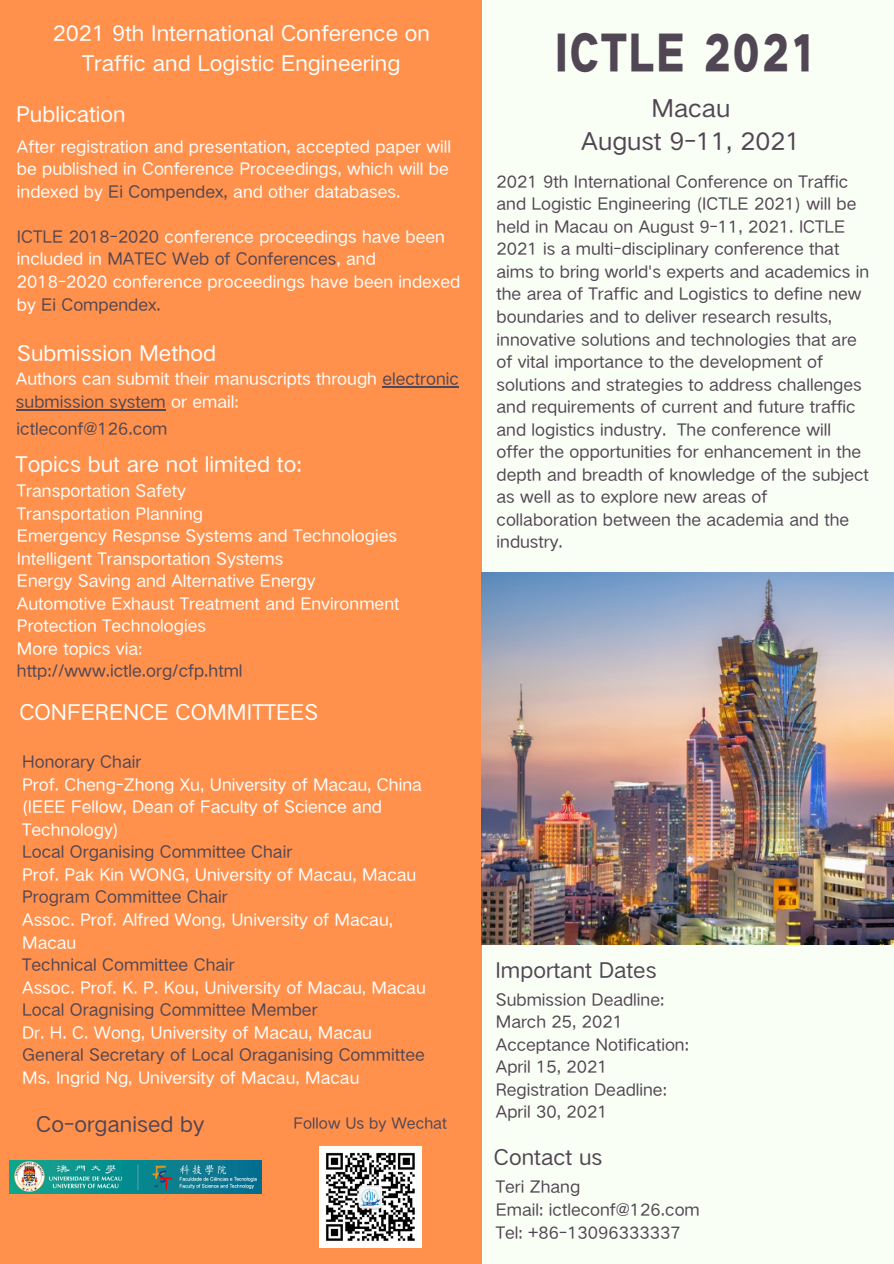
<style>
.page{position:relative;width:894px;height:1264px;background:#fff}
.page>*{position:absolute;margin:0;border:0;box-sizing:border-box;transform-origin:0 0}
.t1{font:48px "HY Qi Hei X4 IEW";letter-spacing:.06em;color:#514653}
.t2{font:24px/32.7px "HY Qi Hei EES";color:#514653;text-align:center}
.t3{font:21px/29.2px "HY Qi Hei EES";color:#fff;text-align:center}
.t4{font:21px "HY Qi Hei EES";color:#514653}
.t5{font:16.5px/22.5px "HY Qi Hei EES";color:#514653}
.t6{font:16.5px/22.5px "HY Qi Hei EES";color:#fff}
.t7{font:15px "HY Qi Hei EES";color:#514653}
.s1{color:#fafff6}
.s2{color:#514653}
</style>
<div class="page">
<div style="left:0;top:0;width:893px;height:1263px;background:#fafff6"></div>
<div style="left:0;top:0;width:481px;height:1263px;background:#ff914d"></div>
<img style="left:9px;top:1160px;width:252px;height:33px">
<img style="left:319px;top:1146px;width:102px;height:101px">
<img style="left:481px;top:573px;width:412px;height:371px">
<hr style="left:16px;top:409px;width:150px;height:1px;background:#514653">
<hr style="left:382px;top:387px;width:77px;height:1px;background:#514653">
<p class="t3" style="left:53px;top:19px;width:378px">2021 9th International Conference on<br>Traffic and Logistic Engineering</p>
<p class="t3" style="left:16px;top:100px;width:111px">Publication</p>
<p class="t6" style="left:17px;top:135px;width:435px">After registration and presentation, accepted paper will be published in Conference Proceedings<span class="s1">,</span> which will be indexed by <span class="s2">Ei Compendex,</span> and other databases.</p>
<p class="t6" style="left:17px;top:226px;width:445px"><span class="s2">ICTLE 2018-2020</span> conference proceedings have been included in <span class="s2">MATEC Web of Conferences</span>, and 2018-2020 conference proceedings have been indexed by <span class="s2">Ei Compendex.</span></p>
<p class="t3" style="left:17px;top:339px;width:200px">Submission Method</p>
<p class="t6" style="left:16px;top:368px;width:444px">Authors can submit their manuscripts through <span class="s2">electronic submission system</span> or email:</p>
<p class="t5" style="left:17px;top:418px;width:152px">ictleconf@126.com</p>
<p class="t3" style="left:16px;top:450px;width:288px">Topics but are not limited to:</p>
<p class="t6" style="left:17px;top:479px;width:384px">Transportation Safety<br>Transportation Planning<br>Emergency Respnse Systems and Technologies<br>Intelligent Transportation Systems<br>Energy Saving and Alternative Energy<br>Automotive Exhaust Treatment and Environment<br>Protection Technologies<br>More topics via:</p>
<p class="t5" style="left:17px;top:660px;width:227px">http://www.ictle.org/cfp.html</p>
<p class="t3" style="left:19px;top:697px;width:300px">CONFERENCE COMMITTEES</p>
<p class="t5" style="left:22px;top:751px;width:121px">Honorary Chair</p>
<p class="t6" style="left:22px;top:773px;width:401px">Prof. Cheng-Zhong Xu, University of Macau, China (IEEE Fellow, Dean of Faculty of Science and<br>Technology)</p>
<p class="t5" style="left:22px;top:841px;width:271px">Local Organising Committee Chair</p>
<p class="t6" style="left:22px;top:863px;width:395px">Prof. Pak Kin WONG, University of Macau, Macau</p>
<p class="t5" style="left:22px;top:886px;width:207px">Program Committee Chair</p>
<p class="t6" style="left:22px;top:908px;width:372px">Assoc. Prof. Alfred Wong, University of Macau,<br>Macau</p>
<p class="t5" style="left:22px;top:953px;width:214px">Technical Committee Chair</p>
<p class="t6" style="left:22px;top:976px;width:405px">Assoc. Prof. K. P. Kou, University of Macau, Macau</p>
<p class="t5" style="left:22px;top:998px;width:297px">Local Oragnising Committee Member</p>
<p class="t6" style="left:22px;top:1021px;width:351px">Dr. H. C. Wong, University of Macau, Macau</p>
<p class="t5" style="left:22px;top:1043px;width:404px">General Secretary of Local Oraganising Committee</p>
<p class="t6" style="left:22px;top:1066px;width:339px">Ms. Ingrid Ng, University of Macau, Macau</p>
<p class="t4" style="left:36px;top:1111px;width:169px">Co-organised by</p>
<p class="t7" style="left:293px;top:1114px;width:155px">Follow Us by Wechat</p>
<h1 class="t1" style="left:555px;top:25px;width:264px">ICTLE 2021</h1>
<h2 class="t2" style="left:581px;top:93px;width:220px">Macau<br>August 9-11, 2021</h2>
<p class="t5" style="left:496px;top:170px;width:374px">2021 9th International Conference on Traffic and Logistic Engineering (ICTLE 2021) will be held in Macau on August 9-11, 2021. ICTLE 2021 is a multi-disciplinary conference that aims to bring world's experts and academics in the area of Traffic and Logistics to define new boundaries and to deliver research results, innovative solutions and technologies that are of vital importance to the development of solutions and strategies to address challenges and requirements of current and future traffic and logistics industry. The conference will offer the opportunities for enhancement in the depth and breadth of knowledge of the subject as well as to explore new areas of collaboration between the academia and the industry.</p>
<p class="t4" style="left:495px;top:958px;width:163px">Important Dates</p>
<p class="t5" style="left:495px;top:988px;width:195px">Submission Deadline:<br>March 25, 2021<br>Acceptance Notification:<br>April 15, 2021<br>Registration Deadline:<br>April 30, 2021</p>
<p class="t4" style="left:494px;top:1144px;width:110px">Contact us</p>
<p class="t5" style="left:495px;top:1176px;width:205px">Teri Zhang<br>Email: ictleconf@126.com<br>Tel: +86-13096333337</p>
</div>
